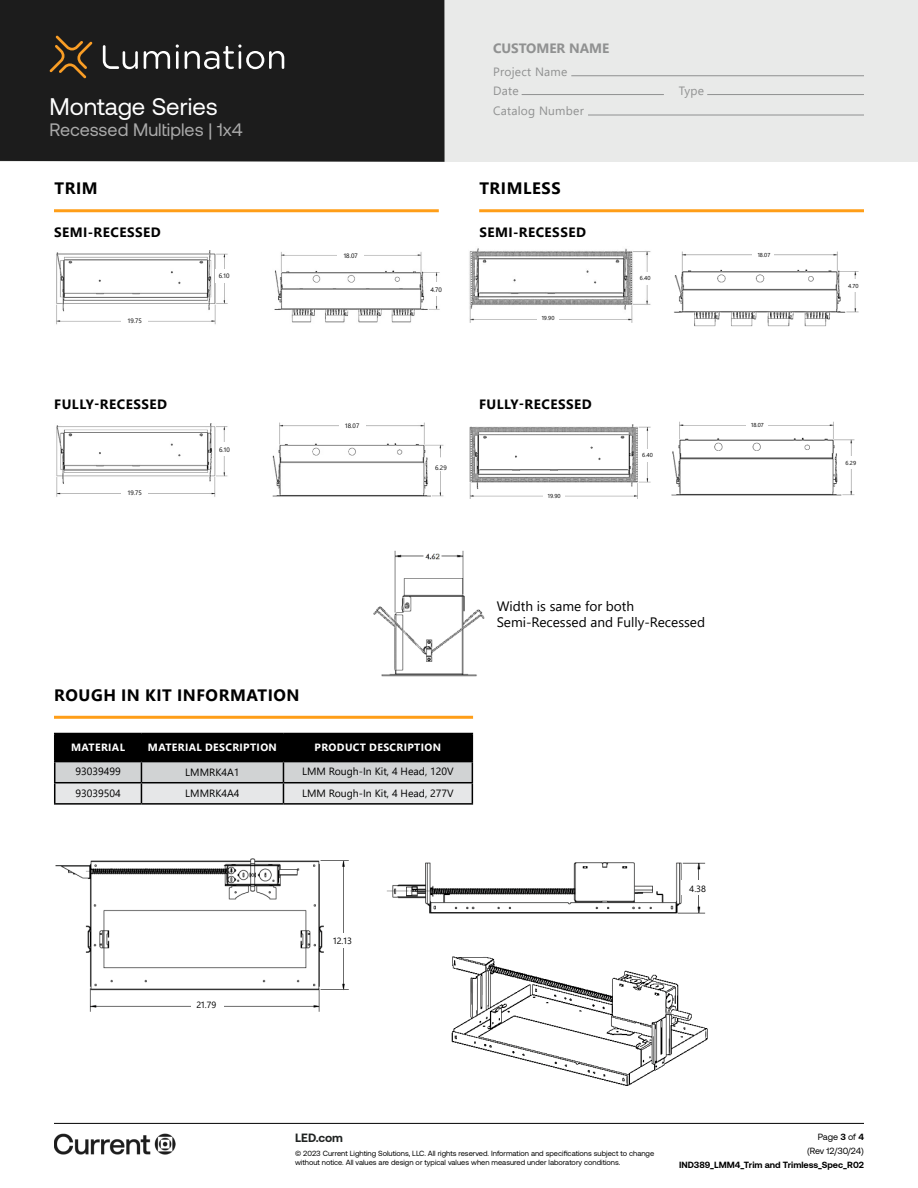
<style>
.page{position:relative;width:918px;height:1188px;background:#fff}
.page>*{position:absolute;margin:0;border:0;box-sizing:border-box;transform-origin:0 0}
.t1{font:24px "Aeonik";color:#fff}
.t2{font:18px "Aeonik";color:#aaa}
.t3{font:700 16.5px "Segoe UI";letter-spacing:.035em;color:#000}
.t4{font:13.65px/16.4px "Segoe UI";color:#000}
.t5{font:700 13.5px "Segoe UI";letter-spacing:.035em;color:#000}
.t6{font:700 13.5px "Segoe UI";color:#909191}
.t7{font:12px/19.5px "Segoe UI";letter-spacing:.02em;color:#909191}
.t8{font:700 12px "Aeonik";color:#202322}
.t9{font:10.5px "Segoe UI";color:#000}
.t10{font:700 10.5px "Segoe UI";letter-spacing:.035em;color:#fff}
.t11{font:700 9px "Aeonik";color:#000}
.t12{font:9px/14.1px "Aeonik";letter-spacing:-.005em;color:#000;text-align:right}
.t13{font:9px "Segoe Pro";color:#000}
.t14{font:7.5px/9.8px "Aeonik";color:#000}
.t15{font:6.3px "Segoe Pro";color:#000}
.t16{font:5.7px "Segoe Pro";color:#000}
.s1{font-weight:700}
</style>
<div class="page">
<div style="left:0;top:0;width:918px;height:162px;background:#e9eae9"></div>
<div style="left:0;top:0;width:445px;height:162px;background:#1c1c1c"></div>
<hr style="left:54px;top:716px;width:419px;height:3px;background:#ff9e18">
<hr style="left:54px;top:209px;width:385px;height:3px;background:#ff9e18">
<img style="left:373px;top:550px;width:112px;height:127px">
<hr style="left:479px;top:209px;width:385px;height:3px;background:#ff9e18">
<img style="left:469px;top:248px;width:182px;height:74px">
<img style="left:674px;top:251px;width:185px;height:76px">
<div style="left:537px;top:312px;width:22px;height:12px;background:#fff"></div>
<div style="left:635px;top:272px;width:21px;height:12px;background:#fff"></div>
<div style="left:753px;top:249px;width:21px;height:12px;background:#fff"></div>
<div style="left:843px;top:280px;width:22px;height:12px;background:#fff"></div>
<img style="left:469px;top:424px;width:182px;height:74px">
<img style="left:671px;top:421px;width:184px;height:74px">
<div style="left:544px;top:489px;width:21px;height:12px;background:#fff"></div>
<div style="left:638px;top:449px;width:21px;height:12px;background:#fff"></div>
<div style="left:746px;top:419px;width:22px;height:12px;background:#fff"></div>
<div style="left:841px;top:456px;width:21px;height:13px;background:#fff"></div>
<img style="left:56px;top:251px;width:172px;height:74px">
<div style="left:121px;top:313px;width:27px;height:14px;background:#fff"></div>
<div style="left:216px;top:269px;width:16px;height:14px;background:#fff"></div>
<img style="left:274px;top:252px;width:166px;height:71px">
<div style="left:427px;top:283px;width:17px;height:13px;background:#fff"></div>
<div style="left:337px;top:249px;width:27px;height:13px;background:#fff"></div>
<img style="left:56px;top:423px;width:172px;height:74px">
<div style="left:121px;top:486px;width:27px;height:14px;background:#fff"></div>
<div style="left:216px;top:442px;width:16px;height:14px;background:#fff"></div>
<img style="left:272px;top:422px;width:172px;height:75px">
<svg style="left:432px;top:454px;width:12px;height:20px"></svg>
<div style="left:339px;top:419px;width:27px;height:14px;background:#fff"></div>
<img style="left:55px;top:858px;width:294px;height:154px">
<img style="left:451px;top:956px;width:257px;height:130px">
<img style="left:387px;top:862px;width:319px;height:52px">
<div style="left:191px;top:999px;width:32px;height:14px;background:#fff"></div>
<div style="left:325px;top:933px;width:35px;height:14px;background:#fff"></div>
<div style="left:681px;top:880px;width:35px;height:15px;background:#fff"></div>
<hr style="left:54px;top:733px;width:87px;height:1px;background:#000">
<hr style="left:141px;top:733px;width:142px;height:1px;background:#000">
<hr style="left:283px;top:733px;width:190px;height:1px;background:#000">
<svg style="left:54px;top:734px;width:419px;height:69px;background:#7a7b7c"></svg>
<hr style="left:54px;top:803px;width:87px;height:2px;background:#000">
<hr style="left:141px;top:803px;width:142px;height:2px;background:#000">
<hr style="left:283px;top:803px;width:190px;height:2px;background:#000">
<hr style="left:571px;top:75px;width:293px;height:1px;background:#909191">
<hr style="left:522px;top:94px;width:142px;height:1px;background:#909191">
<hr style="left:707px;top:94px;width:157px;height:1px;background:#909191">
<hr style="left:588px;top:115px;width:276px;height:1px;background:#909191">
<svg style="left:144px;top:51px;width:26px;height:18px"></svg>
<hr style="left:176px;top:51px;width:3px;height:18px;background:#fff">
<svg style="left:176px;top:44px;width:3px;height:4px"></svg>
<svg style="left:185px;top:44px;width:99px;height:25px;background:#525252"></svg>
<svg style="left:103px;top:45px;width:35px;height:24px"></svg>
<svg style="left:50px;top:36px;width:42px;height:42px;background:#49361d"></svg>
<hr style="left:54px;top:1123px;width:810px;height:1px;background:#000">
<img style="left:54px;top:1133px;width:122px;height:22px">
<h3 class="t6" style="left:493px;top:36px;width:118px">CUSTOMER NAME</h3>
<h1 class="t1" style="left:50px;top:93px;width:170px">Montage Series</h1>
<h2 class="t2" style="left:50px;top:120px;width:195px">Recessed Multiples | 1x4</h2>
<h3 class="t3" style="left:54px;top:173px;width:45px">TRIM</h3>
<h3 class="t7" style="left:493px;top:61px;width:76px">Project Name<br>Date</h3>
<h3 class="t7" style="left:493px;top:100px;width:92px">Catalog Number</h3>
<h3 class="t3" style="left:479px;top:173px;width:83px">TRIMLESS</h3>
<h3 class="t5" style="left:54px;top:220px;width:108px">SEMI-RECESSED</h3>
<h3 class="t5" style="left:479px;top:220px;width:108px">SEMI-RECESSED</h3>
<p class="t15" style="left:128px;top:316px;width:15px">19.75</p>
<p class="t15" style="left:219px;top:272px;width:12px">6.10</p>
<p class="t15" style="left:344px;top:251px;width:15px">18.07</p>
<p class="t15" style="left:430px;top:285px;width:13px">4.70</p>
<p class="t16" style="left:542px;top:315px;width:14px">19.90</p>
<h3 class="t5" style="left:54px;top:392px;width:114px">FULLY-RECESSED</h3>
<h3 class="t5" style="left:479px;top:392px;width:114px">FULLY-RECESSED</h3>
<p class="t15" style="left:128px;top:489px;width:15px">19.75</p>
<p class="t15" style="left:219px;top:445px;width:12px">6.10</p>
<p class="t15" style="left:345px;top:422px;width:15px">18.07</p>
<p class="t15" style="left:435px;top:463px;width:13px">6.29</p>
<p class="t16" style="left:548px;top:492px;width:14px">19.90</p>
<h3 class="t7" style="left:679px;top:80px;width:27px">Type</h3>
<p class="t16" style="left:640px;top:274px;width:12px">6.40</p>
<p class="t16" style="left:642px;top:451px;width:12px">6.40</p>
<h3 class="t3" style="left:54px;top:679px;width:247px">ROUGH IN KIT INFORMATION</h3>
<h3 class="t10" style="left:71px;top:738px;width:55px">MATERIAL</h3>
<h3 class="t10" style="left:148px;top:738px;width:131px">MATERIAL DESCRIPTION</h3>
<h3 class="t10" style="left:315px;top:738px;width:128px">PRODUCT DESCRIPTION</h3>
<h3 class="t9" style="left:75px;top:762px;width:47px">93039499</h3>
<h3 class="t9" style="left:185px;top:762px;width:56px">LMMRK4A1</h3>
<h3 class="t9" style="left:302px;top:762px;width:153px">LMM Rough-In Kit, 4 Head, 120V</h3>
<h3 class="t9" style="left:75px;top:783px;width:47px">93039504</h3>
<h3 class="t9" style="left:185px;top:783px;width:56px">LMMRK4A4</h3>
<h3 class="t9" style="left:302px;top:783px;width:153px">LMM Rough-In Kit, 4 Head, 277V</h3>
<p class="t13" style="left:196px;top:999px;width:21px">21.79</p>
<p class="t13" style="left:333px;top:935px;width:20px">12.13</p>
<h3 class="t4" style="left:497px;top:597px;width:210px">Width is same for both<br>Semi-Recessed and Fully-Recessed</h3>
<p class="t13" style="left:689px;top:883px;width:18px">4.38</p>
<p class="t16" style="left:758px;top:251px;width:14px">18.07</p>
<p class="t16" style="left:751px;top:421px;width:14px">18.07</p>
<p class="t16" style="left:848px;top:282px;width:12px">4.70</p>
<p class="t16" style="left:846px;top:459px;width:12px">6.29</p>
<h3 class="t8" style="left:295px;top:1131px;width:49px">LED.com</h3>
<p class="t14" style="left:295px;top:1148px;width:361px">© 2023 Current Lighting Solutions, LLC. All rights reserved. Information and specifications subject to change without notice. All values are design or typical values when measured under laboratory conditions.</p>
<p class="t12" style="left:807px;top:1130px;width:58px">Page <span class="s1">3</span> of <span class="s1">4 </span>(Rev 12/30/24)</p>
<p class="t11" style="left:679px;top:1160px;width:186px">IND389_LMM4_Trim and Trimless_Spec_R02</p>
</div>
